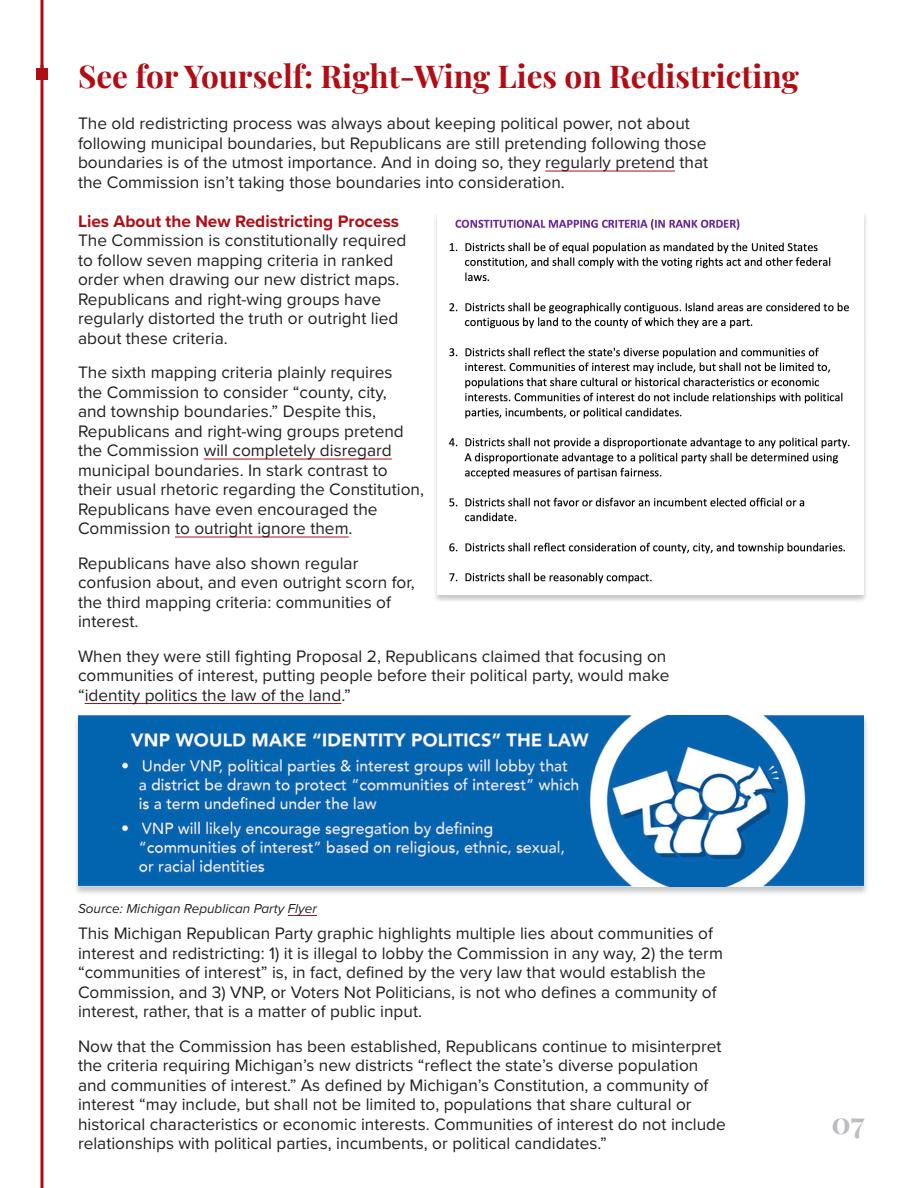
<style>
.page{position:relative;width:918px;height:1188px;background:#fff}
.page>*{position:absolute;margin:0;border:0;box-sizing:border-box;transform-origin:0 0}
.t1{font:700 31.5px "Playfair Display";color:#b00d15}
.t2{font:700 30px "Playfair Display";color:#bcbdc0}
.t3{font:17.25px/19.5px "Proxima Nova";color:#231f20}
.t4{font:700 17.25px "Proxima Nova";color:#b00d15}
.t5{font:italic 13.5px "Proxima Nova";color:#231f20}
</style>
<div class="page">
<hr style="left:545px;top:171px;width:130px;height:1px;background:#b00d15">
<hr style="left:204px;top:459px;width:188px;height:1px;background:#b00d15">
<hr style="left:175px;top:537px;width:174px;height:1px;background:#b00d15">
<hr style="left:85px;top:703px;width:256px;height:1px;background:#b00d15">
<hr style="left:40px;top:0;width:3px;height:74px;background:#b00d15">
<div style="left:36px;top:68px;width:12px;height:12px;background:#b00d15"></div>
<hr style="left:40px;top:65px;width:3px;height:1123px;background:#b00d15">
<div style="left:73px;top:715px;width:796px;height:181px;background:#231f20;opacity:.25"></div>
<img style="left:78px;top:716px;width:786px;height:170px">
<svg style="left:288px;top:915px;width:29px;height:1px"></svg>
<div style="left:433px;top:212px;width:436px;height:391px;background:#231f20;opacity:.25"></div>
<img style="left:438px;top:212px;width:426px;height:382px">
<p class="t1" style="left:78px;top:51px;width:722px">See for Yourself: Right-Wing Lies on Redistricting</p>
<p class="t3" style="left:78px;top:113px;width:632px">The old redistricting process was always about keeping political power, not about following municipal boundaries, but Republicans are still pretending following those boundaries is of the utmost importance. And in doing so, they regularly pretend that the Commission isn’t taking those boundaries into consideration.</p>
<p class="t4" style="left:78px;top:208px;width:323px">Lies About the New Redistricting Process</p>
<p class="t3" style="left:78px;top:230px;width:330px">The Commission is constitutionally required to follow seven mapping criteria in ranked order when drawing our new district maps.<br>Republicans and right-wing groups have regularly distorted the truth or outright lied about these criteria.</p>
<p class="t3" style="left:78px;top:362px;width:348px">The sixth mapping criteria plainly requires<br>the Commission to consider “county, city,<br>and township boundaries.” Despite this, Republicans and right-wing groups pretend the Commission will completely disregard municipal boundaries. In stark contrast to their usual rhetoric regarding the Constitution, Republicans have even encouraged the Commission to outright ignore them.</p>
<p class="t3" style="left:78px;top:553px;width:338px">Republicans have also shown regular confusion about, and even outright scorn for, the third mapping criteria: communities of interest.</p>
<p class="t3" style="left:78px;top:646px;width:593px">When they were still fighting Proposal 2, Republicans claimed that focusing on communities of interest, putting people before their political party, would make “identity politics the law of the land.”</p>
<p class="t5" style="left:78px;top:899px;width:240px">Source: Michigan Republican Party Flyer</p>
<p class="t3" style="left:78px;top:923px;width:646px">This Michigan Republican Party graphic highlights multiple lies about communities of interest and redistricting: 1) it is illegal to lobby the Commission in any way, 2) the term “communities of interest” is, in fact, defined by the very law that would establish the Commission, and 3) VNP, or Voters Not Politicians, is not who defines a community of interest, rather, that is a matter of public input.</p>
<p class="t3" style="left:78px;top:1035px;width:649px">Now that the Commission has been established, Republicans continue to misinterpret the criteria requiring Michigan’s new districts “reflect the state’s diverse population and communities of interest.” As defined by Michigan’s Constitution, a community of interest “may include, but shall not be limited to, populations that share cultural or historical characteristics or economic interests. Communities of interest do not include relationships with political parties, incumbents, or political candidates.”</p>
<p class="t2" style="left:832px;top:1099px;width:35px">07</p>
</div>
